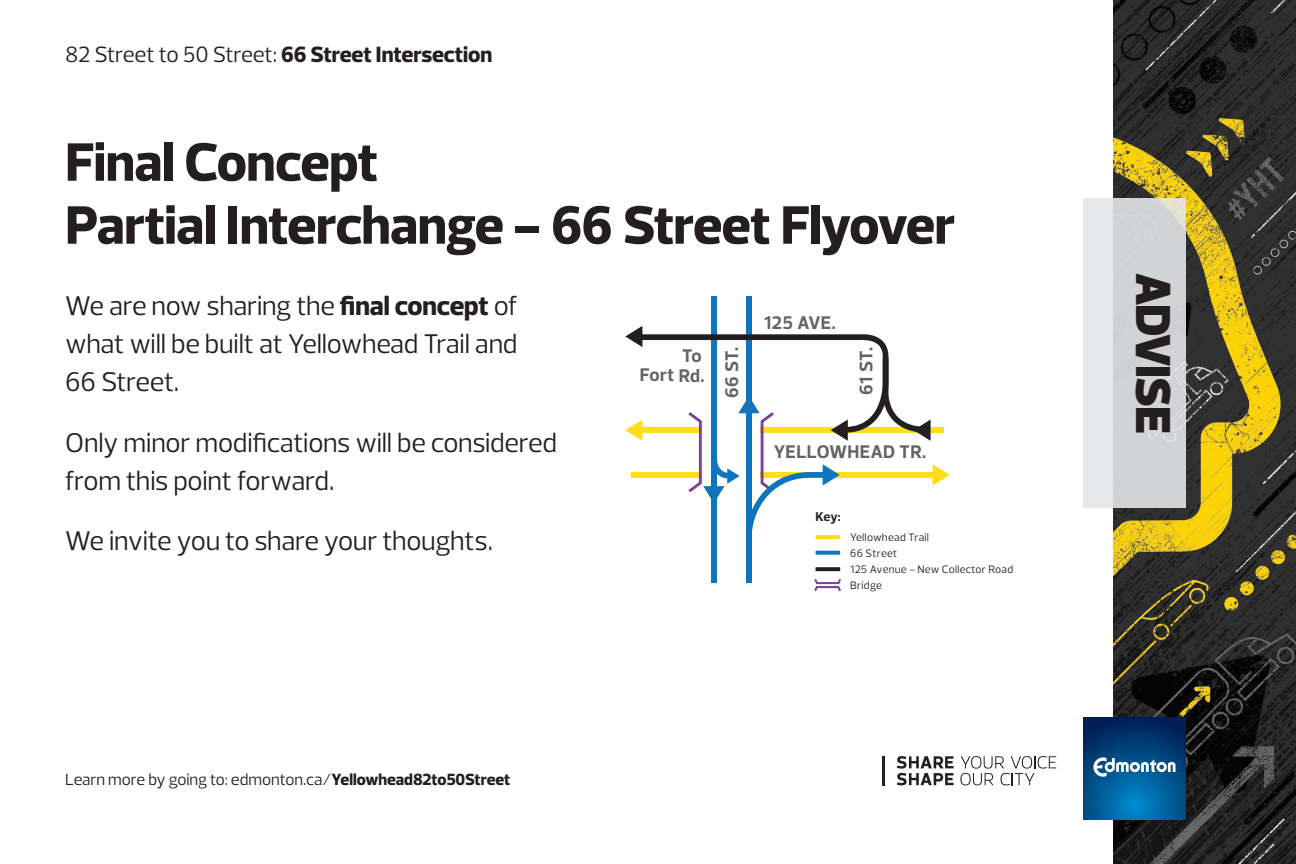
<style>
.page{position:relative;width:1296px;height:864px;background:#fff}
.page>*{position:absolute;margin:0;border:0;box-sizing:border-box;transform-origin:0 0}
.t1{font:800 55px/63px "Prelo";letter-spacing:-.015em;color:#231f20}
.t2{font:900 50px "Prelo";letter-spacing:-.03em;color:#231f20}
.t3{font:27.5px/38px "Prelo";letter-spacing:-.01em;color:#231f20;text-align:justify}
.t4{font:800 22.5px "Prelo";letter-spacing:-.005em;color:#231f20}
.t5{font:700 18.6px/19.4px "Prelo";letter-spacing:.025em;color:#636366;text-align:right}
.t6{font:16.5px "Prelo";letter-spacing:-.005em;color:#231f20}
.t7{font:700 13px "Prelo";letter-spacing:.01em;color:#636366}
.t8{font:700 13px "Prelo";color:#231f20}
.t9{font:11px/16px "Prelo";letter-spacing:.025em;color:#231f20}
.s1{font-weight:400}
.s2{font-weight:800}
</style>
<div class="page">
<img style="left:1112px;top:0;width:184px;height:864px">
<div style="left:1084px;top:199px;width:102px;height:309px;background:linear-gradient(to right,#e4e5e8,#cccdce)"></div>
<div style="left:711px;top:296px;width:6px;height:286px;background:#1074bc"></div>
<div style="left:746px;top:296px;width:6px;height:286px;background:#1074bc"></div>
<svg style="left:625px;top:326px;width:325px;height:229px"></svg>
<svg style="left:816px;top:535px;width:24px;height:4px"></svg>
<svg style="left:816px;top:551px;width:24px;height:4px"></svg>
<svg style="left:816px;top:567px;width:24px;height:4px"></svg>
<svg style="left:814px;top:579px;width:27px;height:13px"></svg>
<svg style="left:897px;top:756px;width:57px;height:29px"></svg>
<svg style="left:960px;top:756px;width:96px;height:29px"></svg>
<hr style="left:882px;top:756px;width:3px;height:29px;background:#231f20">
<svg style="left:1083px;top:717px;width:103px;height:102px;background:#004a84"></svg>
<svg style="left:1093px;top:757px;width:83px;height:20px"></svg>
<p class="t4" style="left:65px;top:40px;width:429px"><span class="s1">82 Street to 50 Street:</span> 66 Street Intersection</p>
<h1 class="t1" style="left:65px;top:131px;width:891px">Final Concept<br>Partial Interchange - 66 Street Flyover</h1>
<p class="t3" style="left:65px;top:287px;width:454px">We are now sharing the <span class="s2">final concept</span> of what will be built at Yellowhead Trail and 66 Street.</p>
<p class="t3" style="left:65px;top:423px;width:493px">Only minor modifications will be considered from this point forward.</p>
<p class="t3" style="left:65px;top:522px;width:429px">We invite you to share your thoughts.</p>
<p class="t6" style="left:65px;top:769px;width:447px">Learn more by going to: edmonton.ca/<span class="s2">Yellowhead82to50Street</span></p>
<p class="t5" style="left:640px;top:346px;width:66px">To<br>Fort Rd.</p>
<p class="t5" style="left:722px;top:398px;width:53px;rotate:-90deg">66 ST.</p>
<p class="t5" style="left:764px;top:313px;width:73px">125 AVE.</p>
<p class="t7" style="left:815px;top:320px;width:47px">Fort Rd.</p>
<p class="t5" style="left:857px;top:395px;width:50px;rotate:-90deg">61 ST.</p>
<p class="t5" style="left:774px;top:442px;width:154px">YELLOWHEAD TR.</p>
<p class="t8" style="left:816px;top:508px;width:27px">Key:</p>
<p class="t9" style="left:850px;top:529px;width:165px">Yellowhead Trail<br>66 Street<br>125 Avenue - New Collector Road<br>Bridge</p>
<h2 class="t2" style="left:1184px;top:273px;width:162px;rotate:90deg">ADVISE</h2>
</div>
